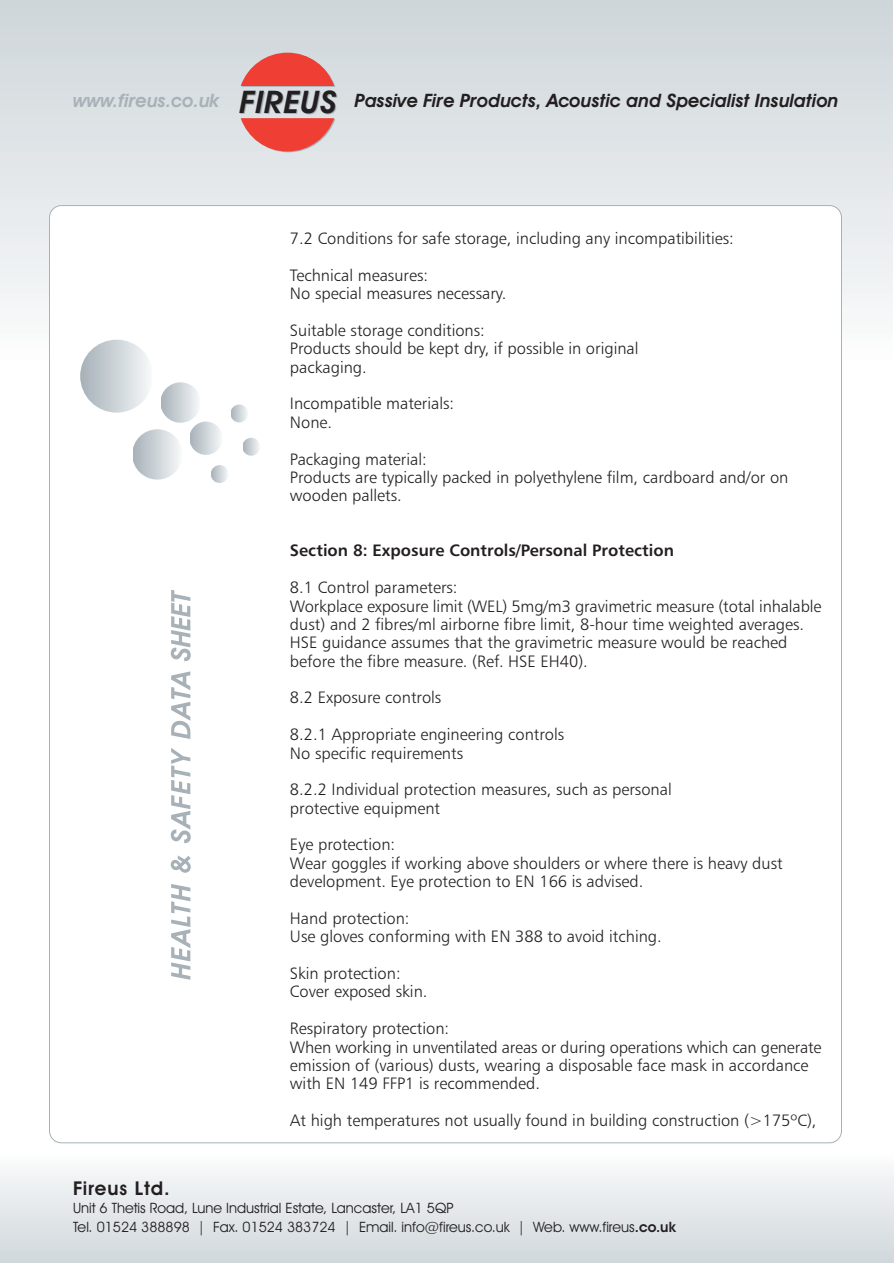
<style>
.page{position:relative;width:894px;height:1263px;background:#fff}
.page>*{position:absolute;margin:0;border:0;box-sizing:border-box;transform-origin:0 0}
.t1{font:600 19.05px "Avant Garde IT Cby BT";letter-spacing:.05em;color:#231f20}
.t2{font:italic 600 18.6px "Avant Garde IT Cby BT";color:#231f20}
.t3{font:16.5px/18.3px "Humanist 777 BT Light B";color:#231f20}
.t4{font:16.5px "Humanist 777 BT Bold B";color:#231f20}
.t5{font:14.4px/18.6px "Avant Garde IT Cby BT";color:#231f20}
.s1{color:#a7b1b7}
.s2{font-size:31.2px}
.s3{font-weight:600}
</style>
<div class="page">
<div style="left:1px;top:1154px;width:893px;height:109px;background:linear-gradient(to bottom,#fbfcfc,#d0d7db)"></div>
<div style="left:0;top:0;width:893px;height:361px;background:linear-gradient(to bottom,#ced5d9,#fbfcfc)"></div>
<div style="left:0;top:360px;width:893px;height:65px;background:#fff"></div>
<svg style="left:241px;top:53px;width:94px;height:99px"></svg>
<div style="left:49px;top:205px;width:793px;height:938px;background:#fff;border:1px solid #a7b1b7;border-radius:12px"></div>
<div style="left:80px;top:340px;width:73px;height:73px;background:linear-gradient(to right,#a6b1b8,#f7f9fa);border-radius:50%"></div>
<div style="left:160px;top:382px;width:41px;height:41px;background:linear-gradient(to right,#a7b2b9,#f6f9fa);border-radius:50%"></div>
<hr style="left:200px;top:382px;width:1px;height:41px;background:#fff">
<svg style="left:133px;top:429px;width:46px;height:51px"></svg>
<div style="left:189px;top:422px;width:34px;height:33px;background:linear-gradient(to right,#a7b2b9,#f4f7f8);border-radius:50%"></div>
<hr style="left:222px;top:422px;width:1px;height:33px;background:#fff">
<svg style="left:211px;top:465px;width:18px;height:18px"></svg>
<svg style="left:230px;top:405px;width:18px;height:17px"></svg>
<svg style="left:242px;top:438px;width:18px;height:18px"></svg>
<svg style="left:171px;top:884px;width:19px;height:96px"></svg>
<svg style="left:171px;top:855px;width:20px;height:18px"></svg>
<svg style="left:171px;top:748px;width:20px;height:95px"></svg>
<svg style="left:171px;top:671px;width:19px;height:68px"></svg>
<svg style="left:171px;top:590px;width:20px;height:71px"></svg>
<p class="t2" style="left:73px;top:94px;width:767px"><span class="s1">www.fireus.co.uk</span> <span class="s2">FIREUS</span> Passive Fire Products, Acoustic and Specialist Insulation</p>
<p class="t3" style="left:290px;top:230px;width:445px">7.2 Conditions for safe storage, including any incompatibilities:</p>
<p class="t3" style="left:290px;top:267px;width:218px">Technical measures:<br>No special measures necessary.</p>
<p class="t3" style="left:290px;top:322px;width:350px">Suitable storage conditions:<br>Products should be kept dry, if possible in original packaging.</p>
<p class="t3" style="left:290px;top:395px;width:166px">Incompatible materials:<br>None.</p>
<p class="t3" style="left:290px;top:450px;width:500px">Packaging material:<br>Products are typically packed in polyethylene film, cardboard and/or on wooden pallets.</p>
<p class="t4" style="left:290px;top:542px;width:386px">Section 8: Exposure Controls/Personal Protection</p>
<p class="t3" style="left:290px;top:579px;width:533px">8.1 Control parameters:<br>Workplace exposure limit (WEL) 5mg/m3 gravimetric measure (total inhalable dust) and 2 fibres/ml airborne fibre limit, 8-hour time weighted averages.<br>HSE guidance assumes that the gravimetric measure would be reached before the fibre measure. (Ref. HSE EH40).</p>
<p class="t3" style="left:290px;top:689px;width:153px">8.2 Exposure controls</p>
<p class="t3" style="left:290px;top:726px;width:276px">8.2.1 Appropriate engineering controls<br>No specific requirements</p>
<p class="t3" style="left:290px;top:781px;width:383px">8.2.2 Individual protection measures, such as personal protective equipment</p>
<p class="t3" style="left:290px;top:836px;width:494px">Eye protection:<br>Wear goggles if working above shoulders or where there is heavy dust development. Eye protection to EN 166 is advised.</p>
<p class="t3" style="left:290px;top:910px;width:373px">Hand protection:<br>Use gloves conforming with EN 388 to avoid itching.</p>
<p class="t3" style="left:290px;top:965px;width:139px">Skin protection:<br>Cover exposed skin.</p>
<p class="t3" style="left:290px;top:1020px;width:533px">Respiratory protection:<br>When working in unventilated areas or during operations which can generate emission of (various) dusts, wearing a disposable face mask in accordance with EN 149 FFP1 is recommended.</p>
<p class="t3" style="left:290px;top:1112px;width:528px">At high temperatures not usually found in building construction (&gt;175ºC),</p>
<p class="t1" style="left:73px;top:1181px;width:98px">Fireus Ltd.</p>
<p class="t5" style="left:73px;top:1200px;width:604px">Unit 6 Thetis Road, Lune Industrial Estate, Lancaster, LA1 5QP<br>Tel. 01524 388898 | Fax. 01524 383724 | Email. info@fireus.co.uk | Web. www.fireus<span class="s3">.co.uk</span></p>
</div>
